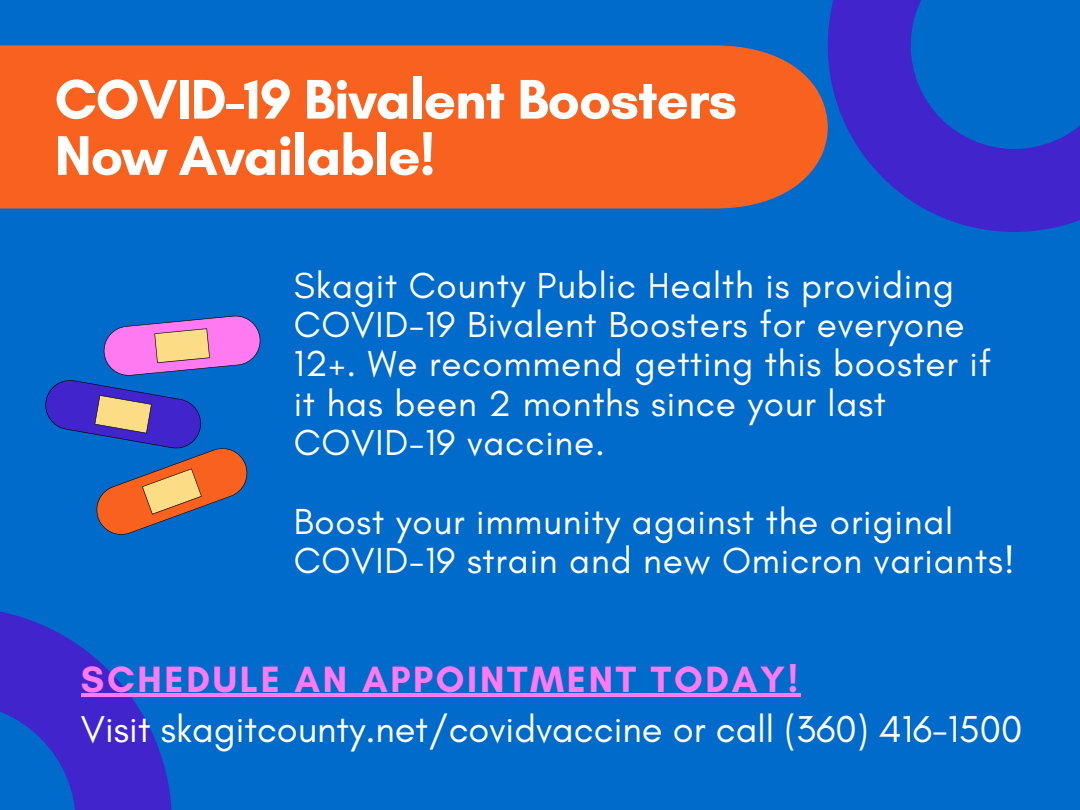
<style>
.page{position:relative;width:1080px;height:810px;background:#006bcb}
.page>*{position:absolute;margin:0;border:0;box-sizing:border-box;transform-origin:0 0}
.t1{font:700 56.88px/56.2px "Glacial Indifference";letter-spacing:-.02em;color:#fff}
.t2{font:38.06px "Glacial Indifference";color:#fff}
.t3{font:700 37.31px "Glacial Indifference";letter-spacing:.07em;color:#ff79f0}
.t4{font:36.88px/39.4px "Glacial Indifference";letter-spacing:.02em;color:#fff}
</style>
<div class="page">
<svg style="left:0;top:611px;width:172px;height:199px"></svg>
<svg style="left:828px;top:0;width:252px;height:232px"></svg>
<svg style="left:45px;top:315px;width:216px;height:220px"></svg>
<div style="left:0;top:45px;width:828px;height:163px;background:#f9611e"></div>
<hr style="left:81px;top:694px;width:720px;height:3px;background:#ff79f0">
<h1 class="t1" style="left:55px;top:71px;width:684px">COVID-19 Bivalent Boosters<br>Now Available!</h1>
<p class="t4" style="left:294px;top:265px;width:699px">Skagit County Public Health is providing COVID-19 Bivalent Boosters for everyone 12+. We recommend getting this booster if it has been 2 months since your last COVID-19 vaccine.</p>
<p class="t4" style="left:294px;top:501px;width:723px">Boost your immunity against the original<br>COVID-19 strain and new Omicron variants!</p>
<p class="t3" style="left:81px;top:656px;width:719px">SCHEDULE AN APPOINTMENT TODAY!</p>
<p class="t2" style="left:81px;top:706px;width:943px">Visit skagitcounty.net/covidvaccine or call (360) 416-1500</p>
</div>
